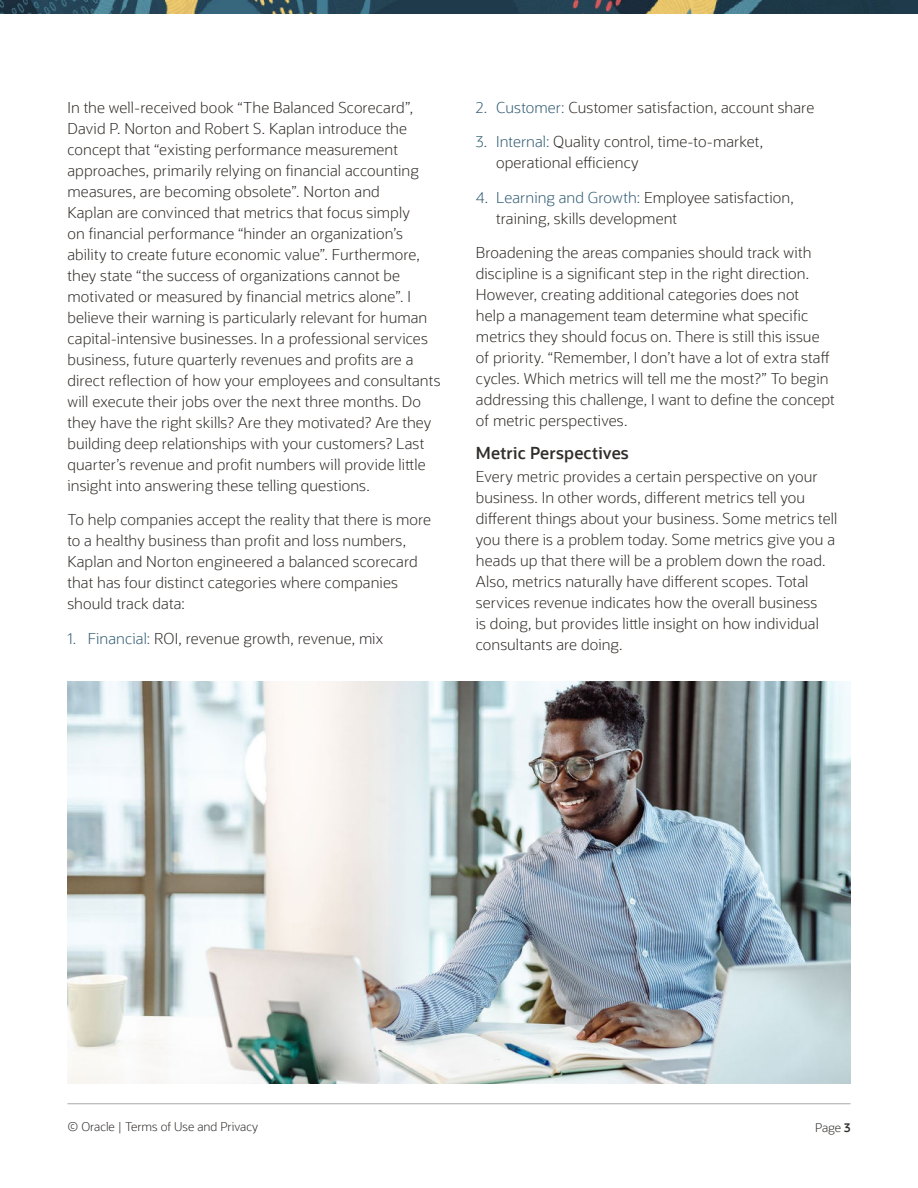
<style>
.page{position:relative;width:918px;height:1188px;background:#fff}
.page>*{position:absolute;margin:0;border:0;box-sizing:border-box;transform-origin:0 0}
.t1{font:600 16.5px "Oracle Sans";letter-spacing:.01em;color:#312d2a}
.t2{font:300 15px/21px "Oracle Sans";letter-spacing:.005em;color:#312d2a}
.t3{font:300 12px "Oracle Sans";color:#312d2a}
.s1{color:#325c72}
.s2{font-weight:600}
</style>
<div class="page">
<img style="left:1px;top:0;width:916px;height:13px">
<img style="left:68px;top:682px;width:782px;height:401px">
<hr style="left:68px;top:1104px;width:783px;height:1px;background:#a8a9ad">
<p class="t2" style="left:68px;top:98px;width:375px">In the well-received book “The Balanced Scorecard”, David P. Norton and Robert S. Kaplan introduce the concept that “existing performance measurement approaches, primarily relying on financial accounting measures, are becoming obsolete”. Norton and<br>Kaplan are convinced that metrics that focus simply<br>on financial performance “hinder an organization’s ability to create future economic value”. Furthermore, they state “the success of organizations cannot be motivated or measured by financial metrics alone”. I believe their warning is particularly relevant for human capital-intensive businesses. In a professional services business, future quarterly revenues and profits are a direct reflection of how your employees and consultants will execute their jobs over the next three months. Do they have the right skills? Are they motivated? Are they building deep relationships with your customers? Last quarter’s revenue and profit numbers will provide little insight into answering these telling questions.</p>
<p class="t2" style="left:68px;top:510px;width:365px">To help companies accept the reality that there is more to a healthy business than profit and loss numbers, Kaplan and Norton engineered a balanced scorecard that has four distinct categories where companies should track data:</p>
<p class="t2" style="left:68px;top:629px;width:317px"><span class="s1">1. Financial:</span> ROI, revenue growth, revenue, mix</p>
<p class="t2" style="left:476px;top:98px;width:340px"><span class="s1">2. Customer:</span> Customer satisfaction, account share</p>
<p class="t2" style="left:496px;top:132px;width:268px;text-indent:-20px"><span class="s1">3. Internal:</span> Quality control, time-to-market, operational efficiency</p>
<p class="t2" style="left:496px;top:188px;width:299px;text-indent:-20px"><span class="s1">4. Learning and Growth:</span> Employee satisfaction, training, skills development</p>
<p class="t2" style="left:476px;top:243px;width:360px">Broadening the areas companies should track with discipline is a significant step in the right direction.<br>However, creating additional categories does not<br>help a management team determine what specific metrics they should focus on. There is still this issue of priority. “Remember, I don’t have a lot of extra staff cycles. Which metrics will tell me the most?” To begin addressing this challenge, I want to define the concept of metric perspectives.</p>
<p class="t1" style="left:476px;top:447px;width:154px">Metric Perspectives</p>
<p class="t2" style="left:476px;top:467px;width:363px">Every metric provides a certain perspective on your business. In other words, different metrics tell you different things about your business. Some metrics tell you there is a problem today. Some metrics give you a heads up that there will be a problem down the road.<br>Also, metrics naturally have different scopes. Total services revenue indicates how the overall business<br>is doing, but provides little insight on how individual consultants are doing.</p>
<p class="t3" style="left:68px;top:1122px;width:192px">© Oracle | Terms of Use and Privacy</p>
<p class="t3" style="left:815px;top:1123px;width:37px">Page <span class="s2">3</span></p>
</div>
